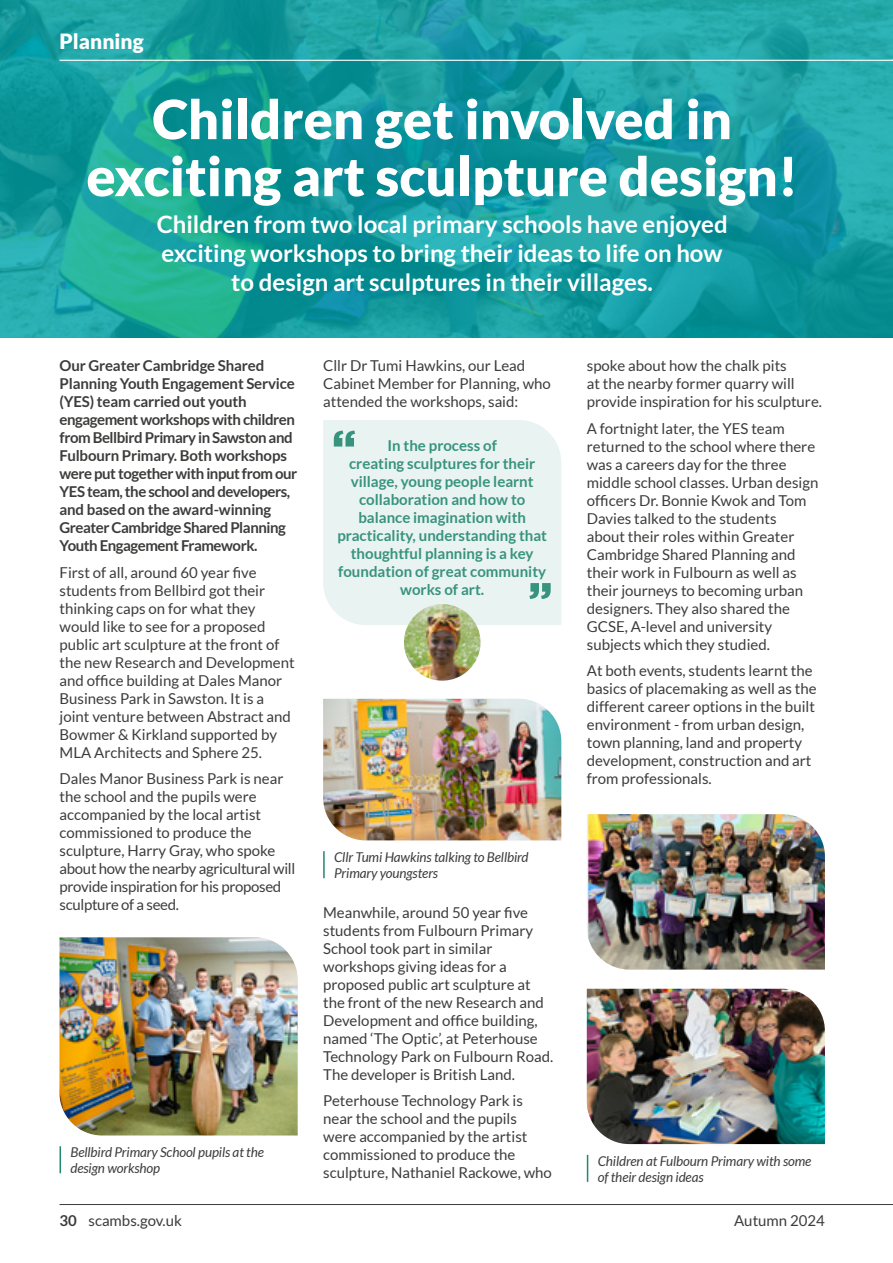
<style>
.page{position:relative;width:893px;height:1263px;background:#fff}
.page>*{position:absolute;margin:0;border:0;box-sizing:border-box;transform-origin:0 0}
.t1{font:900 54px "Lato";color:#fff}
.t2{font:700 24px/28.8px "Lato";color:#fff;text-align:center}
.t3{font:900 21px "Lato";color:#fff}
.t4{font:15px/18px "Lato";color:#3c3c3b}
.t5{font:700 15px/18px "Lato";letter-spacing:-.03em;color:#3c3c3b}
.t6{font:700 15px/18px "Lato";color:#37937e;text-align:center}
.t7{font:italic 13.5px/16.2px "Lato";letter-spacing:-.01em;color:#3c3c3b}
.s1{font-weight:700}
</style>
<div class="page">
<hr style="left:60px;top:1204px;width:833px;height:1px;background:#3c3c3b">
<svg style="left:0;top:0;width:893px;height:338px;background:#169d9f"></svg>
<div style="left:323px;top:420px;width:238px;height:205px;background:#e9f3f1"></div>
<svg style="left:334px;top:431px;width:21px;height:15px"></svg>
<svg style="left:529px;top:583px;width:22px;height:16px"></svg>
<hr style="left:60px;top:60px;width:833px;height:1px;background:#fff">
<img style="left:60px;top:937px;width:238px;height:198px">
<svg style="left:60px;top:1146px;width:1px;height:27px"></svg>
<img style="left:323px;top:699px;width:238px;height:141px">
<hr style="left:323px;top:851px;width:2px;height:27px;background:#218770">
<img style="left:404px;top:604px;width:76px;height:77px;border-radius:38px">
<img style="left:587px;top:989px;width:238px;height:155px">
<img style="left:588px;top:814px;width:237px;height:155px">
<svg style="left:587px;top:1155px;width:1px;height:27px"></svg>
<p class="t3" style="left:60px;top:29px;width:86px">Planning</p>
<p class="t1" style="left:152px;top:88px;width:581px">Children get involved in</p>
<p class="t1" style="left:86px;top:145px;width:713px">exciting art sculpture design!</p>
<p class="t2" style="left:157px;top:210px;width:572px">Children from two local primary schools have enjoyed exciting workshops to bring their ideas to life on how to design art sculptures in their villages.</p>
<p class="t5" style="left:60px;top:357px;width:239px">Our Greater Cambridge Shared Planning Youth Engagement Service (YES) team carried out youth engagement workshops with children from Bellbird Primary in Sawston and Fulbourn Primary. Both workshops were put together with input from our YES team, the school and developers, and based on the award-winning Greater Cambridge Shared Planning Youth Engagement Framework.</p>
<p class="t4" style="left:60px;top:563px;width:237px">First of all, around 60 year five students from Bellbird got their thinking caps on for what they would like to see for a proposed public art sculpture at the front of the new Research and Development and office building at Dales Manor<br>Business Park in Sawston. It is a joint venture between Abstract and<br>Bowmer &amp; Kirkland supported by<br>MLA Architects and Sphere 25.</p>
<p class="t4" style="left:60px;top:770px;width:237px">Dales Manor Business Park is near the school and the pupils were accompanied by the local artist commissioned to produce the sculpture, Harry Gray, who spoke about how the nearby agricultural will provide inspiration for his proposed sculpture of a seed.</p>
<p class="t7" style="left:70px;top:1144px;width:195px">Bellbird Primary School pupils at the design workshop</p>
<p class="t4" style="left:323px;top:357px;width:229px">Cllr Dr Tumi Hawkins, our Lead<br>Cabinet Member for Planning, who attended the workshops, said:</p>
<p class="t6" style="left:337px;top:436px;width:211px">In the process of<br>creating sculptures for their village, young people learnt collaboration and how to balance imagination with practicality, understanding that thoughtful planning is a key foundation of great community works of art.</p>
<p class="t7" style="left:334px;top:849px;width:196px">Cllr Tumi Hawkins talking to Bellbird<br>Primary youngsters</p>
<p class="t4" style="left:323px;top:903px;width:232px">Meanwhile, around 50 year five students from Fulbourn Primary<br>School took part in similar workshops giving ideas for a proposed public art sculpture at the front of the new Research and<br>Development and office building, named ‘The Optic’, at Peterhouse<br>Technology Park on Fulbourn Road.<br>The developer is British Land.</p>
<p class="t4" style="left:323px;top:1092px;width:230px">Peterhouse Technology Park is near the school and the pupils were accompanied by the artist commissioned to produce the sculpture, Nathaniel Rackowe, who</p>
<p class="t4" style="left:587px;top:357px;width:237px">spoke about how the chalk pits<br>at the nearby former quarry will provide inspiration for his sculpture.</p>
<p class="t4" style="left:587px;top:419px;width:233px">A fortnight later, the YES team returned to the school where there was a careers day for the three middle school classes. Urban design officers Dr. Bonnie Kwok and Tom<br>Davies talked to the students about their roles within Greater<br>Cambridge Shared Planning and their work in Fulbourn as well as their journeys to becoming urban designers. They also shared the<br>GCSE, A-level and university subjects which they studied.</p>
<p class="t4" style="left:587px;top:662px;width:231px">At both events, students learnt the basics of placemaking as well as the different career options in the built environment - from urban design, town planning, land and property development, construction and art from professionals.</p>
<p class="t7" style="left:598px;top:1153px;width:215px">Children at Fulbourn Primary with some of their design ideas</p>
<p class="t4" style="left:60px;top:1211px;width:124px"><span class="s1">30</span> scambs.gov.uk</p>
<p class="t4" style="left:734px;top:1211px;width:92px">Autumn 2024</p>
</div>
